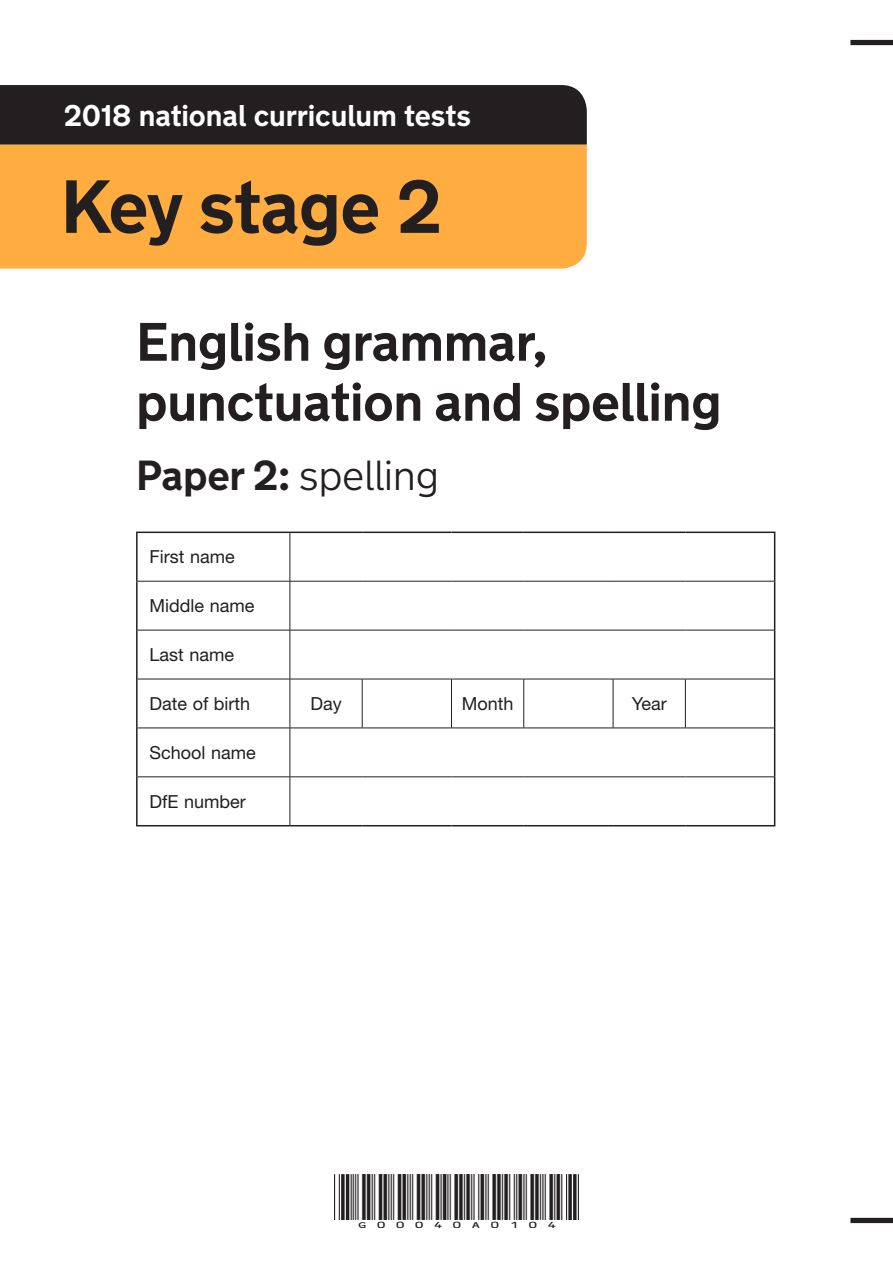
<style>
.page{position:relative;width:893px;height:1263px;background:#fff}
.page>*{position:absolute;margin:0;border:0;box-sizing:border-box;transform-origin:0 0}
.t1{font:700 75px "New Transport";letter-spacing:-.015em;color:#231f20}
.t2{font:700 54px/60px "New Transport";letter-spacing:-.01em;color:#231f20}
.t3{font:300 42px "New Transport";letter-spacing:-.01em;color:#231f20}
.t4{font:700 30px "New Transport";letter-spacing:-.005em;color:#fff}
.t5{font:18px "Helvetica Neue LT Std";color:#231f20}
.BARCODE{font:15px "ID Automation HC39 M";color:#231f20;scale:1.3 1}
.s1{font-weight:700}
</style>
<div class="page">
<div style="left:0;top:145px;width:587px;height:124px;background:#ffad40"></div>
<div style="left:0;top:85px;width:587px;height:60px;background:#231f20"></div>
<svg style="left:138px;top:533px;width:636px;height:292px"></svg>
<hr style="left:290px;top:533px;width:1px;height:48px;background:#231f20">
<hr style="left:138px;top:581px;width:152px;height:1px;background:#231f20">
<hr style="left:290px;top:581px;width:72px;height:1px;background:#231f20">
<hr style="left:290px;top:581px;width:1px;height:49px;background:#231f20">
<hr style="left:362px;top:581px;width:89px;height:1px;background:#231f20">
<hr style="left:451px;top:581px;width:73px;height:1px;background:#231f20">
<hr style="left:524px;top:581px;width:89px;height:1px;background:#231f20">
<hr style="left:613px;top:581px;width:72px;height:1px;background:#231f20">
<hr style="left:685px;top:581px;width:89px;height:1px;background:#231f20">
<hr style="left:138px;top:630px;width:152px;height:1px;background:#231f20">
<hr style="left:290px;top:630px;width:72px;height:1px;background:#231f20">
<hr style="left:290px;top:630px;width:1px;height:49px;background:#231f20">
<hr style="left:362px;top:630px;width:89px;height:1px;background:#231f20">
<hr style="left:451px;top:630px;width:73px;height:1px;background:#231f20">
<hr style="left:524px;top:630px;width:89px;height:1px;background:#231f20">
<hr style="left:613px;top:630px;width:72px;height:1px;background:#231f20">
<hr style="left:685px;top:630px;width:89px;height:1px;background:#231f20">
<hr style="left:138px;top:679px;width:152px;height:1px;background:#231f20">
<hr style="left:138px;top:728px;width:152px;height:1px;background:#231f20">
<hr style="left:290px;top:728px;width:1px;height:49px;background:#231f20">
<hr style="left:138px;top:776px;width:152px;height:1px;background:#231f20">
<hr style="left:290px;top:777px;width:1px;height:48px;background:#231f20">
<hr style="left:290px;top:679px;width:72px;height:1px;background:#231f20">
<hr style="left:290px;top:679px;width:1px;height:49px;background:#231f20">
<hr style="left:362px;top:679px;width:89px;height:1px;background:#231f20">
<hr style="left:362px;top:679px;width:1px;height:49px;background:#231f20">
<hr style="left:451px;top:679px;width:73px;height:1px;background:#231f20">
<hr style="left:451px;top:679px;width:1px;height:49px;background:#231f20">
<hr style="left:524px;top:679px;width:89px;height:1px;background:#231f20">
<hr style="left:523px;top:679px;width:1px;height:49px;background:#231f20">
<hr style="left:613px;top:679px;width:72px;height:1px;background:#231f20">
<hr style="left:613px;top:679px;width:1px;height:49px;background:#231f20">
<hr style="left:685px;top:679px;width:89px;height:1px;background:#231f20">
<hr style="left:685px;top:679px;width:1px;height:49px;background:#231f20">
<hr style="left:290px;top:728px;width:72px;height:1px;background:#231f20">
<hr style="left:362px;top:728px;width:89px;height:1px;background:#231f20">
<hr style="left:451px;top:728px;width:73px;height:1px;background:#231f20">
<hr style="left:524px;top:728px;width:89px;height:1px;background:#231f20">
<hr style="left:613px;top:728px;width:72px;height:1px;background:#231f20">
<hr style="left:685px;top:728px;width:89px;height:1px;background:#231f20">
<hr style="left:290px;top:776px;width:72px;height:1px;background:#231f20">
<hr style="left:362px;top:776px;width:89px;height:1px;background:#231f20">
<hr style="left:451px;top:776px;width:73px;height:1px;background:#231f20">
<hr style="left:524px;top:776px;width:89px;height:1px;background:#231f20">
<hr style="left:613px;top:776px;width:72px;height:1px;background:#231f20">
<hr style="left:685px;top:776px;width:89px;height:1px;background:#231f20">
<hr style="left:136px;top:531px;width:154px;height:2px;background:#231f20">
<hr style="left:136px;top:533px;width:2px;height:48px;background:#231f20">
<hr style="left:290px;top:531px;width:72px;height:2px;background:#231f20">
<hr style="left:362px;top:531px;width:89px;height:2px;background:#231f20">
<hr style="left:451px;top:531px;width:73px;height:2px;background:#231f20">
<hr style="left:524px;top:531px;width:89px;height:2px;background:#231f20">
<hr style="left:613px;top:531px;width:72px;height:2px;background:#231f20">
<hr style="left:685px;top:531px;width:90px;height:2px;background:#231f20">
<hr style="left:774px;top:533px;width:1px;height:48px;background:#231f20">
<hr style="left:136px;top:581px;width:2px;height:49px;background:#231f20">
<hr style="left:774px;top:581px;width:1px;height:49px;background:#231f20">
<hr style="left:136px;top:630px;width:2px;height:49px;background:#231f20">
<hr style="left:774px;top:630px;width:1px;height:49px;background:#231f20">
<hr style="left:136px;top:679px;width:2px;height:49px;background:#231f20">
<hr style="left:774px;top:679px;width:1px;height:49px;background:#231f20">
<hr style="left:136px;top:728px;width:2px;height:49px;background:#231f20">
<hr style="left:774px;top:728px;width:1px;height:49px;background:#231f20">
<hr style="left:136px;top:777px;width:2px;height:48px;background:#231f20">
<hr style="left:774px;top:777px;width:1px;height:48px;background:#231f20">
<hr style="left:136px;top:825px;width:154px;height:1px;background:#231f20">
<hr style="left:290px;top:825px;width:72px;height:1px;background:#231f20">
<hr style="left:362px;top:825px;width:89px;height:1px;background:#231f20">
<hr style="left:451px;top:825px;width:73px;height:1px;background:#231f20">
<hr style="left:524px;top:825px;width:89px;height:1px;background:#231f20">
<hr style="left:613px;top:825px;width:72px;height:1px;background:#231f20">
<hr style="left:685px;top:825px;width:90px;height:1px;background:#231f20">
<div style="left:850px;top:1218px;width:43px;height:5px;background:#231f20"></div>
<div style="left:850px;top:40px;width:43px;height:5px;background:#231f20"></div>
<hr style="left:351px;top:1174px;width:1px;height:46px;background:#231f20">
<hr style="left:339px;top:1174px;width:1px;height:46px;background:#231f20">
<hr style="left:334px;top:1174px;width:1px;height:46px;background:#231f20">
<hr style="left:346px;top:1174px;width:3px;height:46px;background:#231f20">
<svg style="left:341px;top:1174px;width:4px;height:46px"></svg>
<hr style="left:578px;top:1174px;width:1px;height:46px;background:#231f20">
<hr style="left:566px;top:1174px;width:1px;height:46px;background:#231f20">
<hr style="left:561px;top:1174px;width:1px;height:46px;background:#231f20">
<svg style="left:573px;top:1174px;width:4px;height:46px"></svg>
<svg style="left:568px;top:1174px;width:4px;height:46px"></svg>
<h3 class="t4" style="left:64px;top:97px;width:409px">2018 national curriculum tests</h3>
<h1 class="t1" style="left:61px;top:159px;width:383px">Key stage 2</h1>
<h2 class="t2" style="left:136px;top:313px;width:587px">English grammar, punctuation and spelling</h2>
<h3 class="t3" style="left:136px;top:449px;width:305px"><span class="s1">Paper 2:</span> spelling</h3>
<p class="t5" style="left:150px;top:546px;width:87px">First name</p>
<p class="t5" style="left:150px;top:595px;width:106px">Middle name</p>
<p class="t5" style="left:150px;top:644px;width:86px">Last name</p>
<p class="t5" style="left:150px;top:693px;width:102px">Date of birth</p>
<p class="t5" style="left:310px;top:693px;width:33px">Day</p>
<p class="t5" style="left:462px;top:693px;width:53px">Month</p>
<p class="t5" style="left:632px;top:693px;width:36px">Year</p>
<p class="t5" style="left:150px;top:742px;width:108px">School name</p>
<p class="t5" style="left:150px;top:791px;width:98px">DfE number</p>
<p class="BARCODE" style="left:353px;top:1206px;width:162px">g00040A0104</p>
</div>
